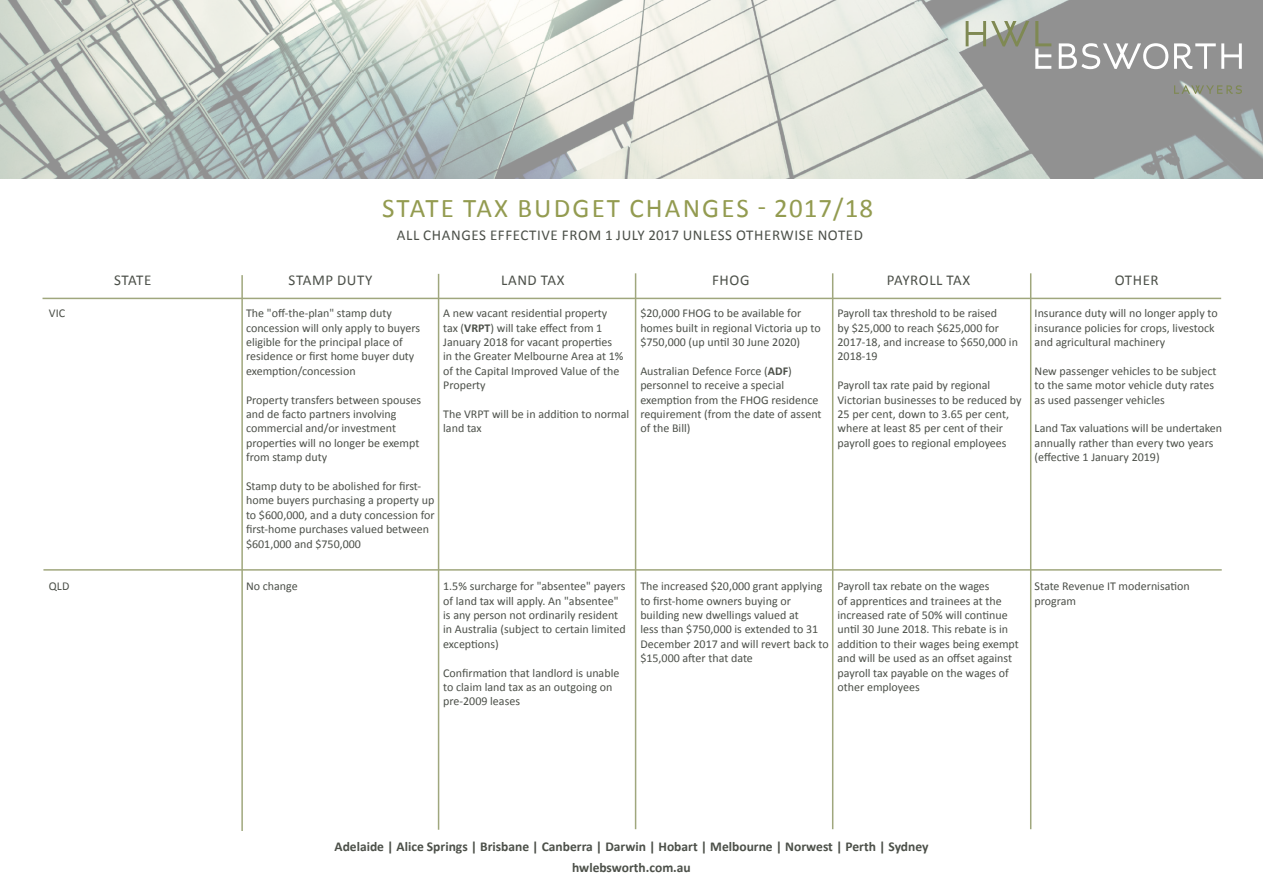
<style>
.page{position:relative;width:1263px;height:893px;background:#fff}
.page>*{position:absolute;margin:0;border:0;box-sizing:border-box;transform-origin:0 0}
.Normal_Text{font:27px "Calibri";letter-spacing:.08em;color:#939b50}
.t1{font:15px "Calibri";letter-spacing:.04em;color:#4c5049}
.Offices{font:700 13.5px "Calibri";color:#4c5049}
.Website{font:700 13.5px "Calibri";color:#4c5049}
.Heading_-_area_2{font:12px/14.4px "Calibri";color:#4c5049}
.s1{font-weight:700}
</style>
<div class="page">
<img style="left:0;top:0;width:1263px;height:179px">
<svg style="left:1035px;top:21px;width:16px;height:48px"></svg>
<svg style="left:966px;top:21px;width:63px;height:25px;background:#a9ae9c"></svg>
<svg style="left:1059px;top:43px;width:109px;height:26px"></svg>
<svg style="left:1174px;top:43px;width:68px;height:26px"></svg>
<svg style="left:1174px;top:85px;width:68px;height:9px"></svg>
<hr style="left:241px;top:275px;width:2px;height:556px;background:#a0a77d">
<hr style="left:43px;top:298px;width:1178px;height:1px;background:#a0a77d">
<hr style="left:438px;top:274px;width:1px;height:556px;background:#a0a77d">
<hr style="left:635px;top:273px;width:1px;height:556px;background:#a0a77d">
<hr style="left:832px;top:273px;width:1px;height:556px;background:#a0a77d">
<hr style="left:1030px;top:273px;width:1px;height:556px;background:#a0a77d">
<hr style="left:43px;top:569px;width:1179px;height:2px;background:#a0a77d">
<p class="Normal_Text" style="left:382px;top:191px;width:493px">STATE TAX BUDGET CHANGES - 2017/18</p>
<p class="t1" style="left:397px;top:226px;width:468px">ALL CHANGES EFFECTIVE FROM 1 JULY 2017 UNLESS OTHERWISE NOTED</p>
<p class="t1" style="left:114px;top:270px;width:39px">STATE</p>
<p class="t1" style="left:289px;top:270px;width:85px">STAMP DUTY</p>
<p class="t1" style="left:501px;top:270px;width:65px">LAND TAX</p>
<p class="t1" style="left:712px;top:270px;width:39px">FHOG</p>
<p class="t1" style="left:887px;top:270px;width:85px">PAYROLL TAX</p>
<p class="t1" style="left:1115px;top:270px;width:45px">OTHER</p>
<p class="Heading_-_area_2" style="left:49px;top:306px;width:18px">VIC</p>
<p class="Heading_-_area_2" style="left:246px;top:306px;width:175px">The "off-the-plan" stamp duty concession will only apply to buyers eligible for the principal place of residence or first home buyer duty exemption/concession</p>
<p class="Heading_-_area_2" style="left:246px;top:392px;width:177px">Property transfers between spouses and de facto partners involving commercial and/or investment properties will no longer be exempt from stamp duty</p>
<p class="Heading_-_area_2" style="left:246px;top:479px;width:190px">Stamp duty to be abolished for first&shy;home buyers purchasing a property up to $600,000, and a duty concession for first-home purchases valued between $601,000 and $750,000</p>
<p class="Heading_-_area_2" style="left:443px;top:306px;width:182px">A new vacant residential property tax (<span class="s1">VRPT</span>) will take effect from 1<br>January 2018 for vacant properties in the Greater Melbourne Area at 1% of the Capital Improved Value of the<br>Property</p>
<p class="Heading_-_area_2" style="left:443px;top:407px;width:188px">The VRPT will be in addition to normal land tax</p>
<p class="Heading_-_area_2" style="left:640px;top:306px;width:182px">$20,000 FHOG to be available for homes built in regional Victoria up to $750,000 (up until 30 June 2020)</p>
<p class="Heading_-_area_2" style="left:640px;top:364px;width:183px">Australian Defence Force (<span class="s1">ADF</span>) personnel to receive a special exemption from the FHOG residence requirement (from the date of assent of the Bill)</p>
<p class="Heading_-_area_2" style="left:837px;top:306px;width:182px">Payroll tax threshold to be raised<br>by $25,000 to reach $625,000 for<br>2017-18, and increase to $650,000 in<br>2018-19</p>
<p class="Heading_-_area_2" style="left:837px;top:378px;width:185px">Payroll tax rate paid by regional Victorian businesses to be reduced by 25 per cent, down to 3.65 per cent, where at least 85 per cent of their payroll goes to regional employees</p>
<p class="Heading_-_area_2" style="left:1035px;top:306px;width:185px">Insurance duty will no longer apply to insurance policies for crops, livestock and agricultural machinery</p>
<p class="Heading_-_area_2" style="left:1035px;top:364px;width:183px">New passenger vehicles to be subject to the same motor vehicle duty rates as used passenger vehicles</p>
<p class="Heading_-_area_2" style="left:1035px;top:421px;width:189px">Land Tax valuations will be undertaken annually rather than every two years (effective 1 January 2019)</p>
<p class="Heading_-_area_2" style="left:49px;top:579px;width:22px">QLD</p>
<p class="Heading_-_area_2" style="left:246px;top:579px;width:53px">No change</p>
<p class="Heading_-_area_2" style="left:443px;top:579px;width:184px">1.5% surcharge for "absentee" payers of land tax will apply. An "absentee" is any person not ordinarily resident in Australia (subject to certain limited exceptions)</p>
<p class="Heading_-_area_2" style="left:443px;top:665px;width:178px">Confirmation that landlord is unable to claim land tax as an outgoing on pre-2009 leases</p>
<p class="Heading_-_area_2" style="left:640px;top:579px;width:190px">The increased $20,000 grant applying to first-home owners buying or building new dwellings valued at<br>less than $750,000 is extended to 31<br>December 2017 and will revert back to $15,000 after that date</p>
<p class="Heading_-_area_2" style="left:837px;top:579px;width:183px">Payroll tax rebate on the wages<br>of apprentices and trainees at the increased rate of 50% will continue until 30 June 2018. This rebate is in addition to their wages being exempt and will be used as an offset against payroll tax payable on the wages of other employees</p>
<p class="Heading_-_area_2" style="left:1035px;top:579px;width:157px">State Revenue IT modernisation program</p>
<p class="Offices" style="left:334px;top:838px;width:595px">Adelaide | Alice Springs | Brisbane | Canberra | Darwin | Hobart | Melbourne | Norwest | Perth | Sydney</p>
<p class="Website" style="left:572px;top:859px;width:120px">hwlebsworth.com.au</p>
</div>
